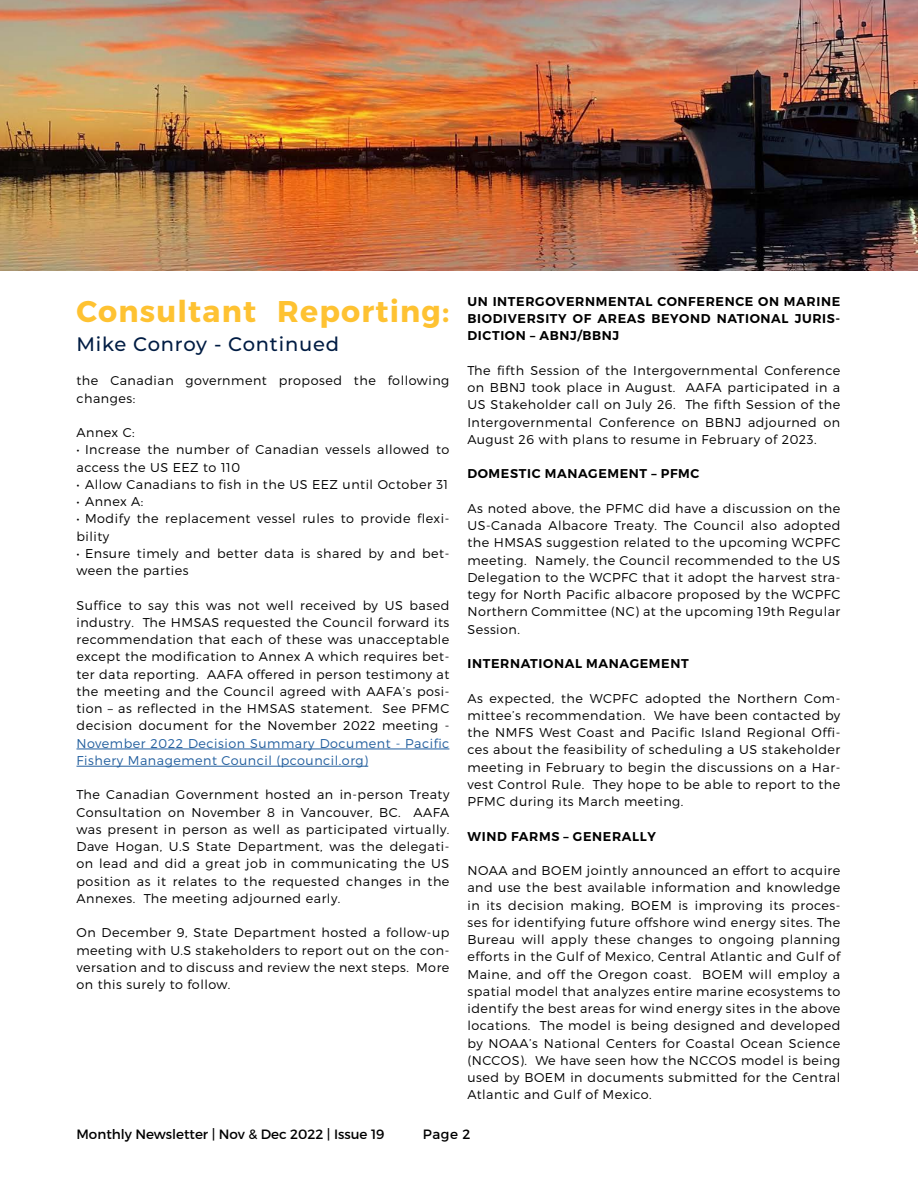
<style>
.page{position:relative;width:918px;height:1188px;background:#fff}
.page>*{position:absolute;margin:0;border:0;box-sizing:border-box;transform-origin:0 0}
.t1{font:700 30px "Montserrat";letter-spacing:.04em;color:#fec232}
.t2{font:500 19.5px "Montserrat";letter-spacing:.04em;color:#001c43}
.t3{font:13.5px "Montserrat";color:#000}
.t4{font:300 12.75px/17.2px "Montserrat";letter-spacing:.04em;color:#000;text-align:justify}
.t5{font:600 12.75px/17.2px "Montserrat";letter-spacing:.05em;color:#000;text-align:justify}
.t6{font:300 12.75px/17.2px "Montserrat";letter-spacing:.04em;color:#215e9e}
</style>
<div class="page">
<hr style="left:76px;top:749px;width:373px;height:1px;background:#215e9e">
<hr style="left:76px;top:766px;width:292px;height:1px;background:#215e9e">
<img style="left:0;top:0;width:918px;height:270px">
<h1 class="t1" style="left:76px;top:293px;width:374px">Consultant Reporting:</h1>
<h2 class="t2" style="left:76px;top:330px;width:264px">Mike Conroy - Continued</h2>
<p class="t4" style="left:76px;top:372px;width:374px">the Canadian government proposed the following changes:</p>
<p class="t4" style="left:76px;top:424px;width:60px">Annex C:</p>
<p class="t4" style="left:76px;top:441px;width:374px">• Increase the number of Canadian vessels allowed to access the US EEZ to 110</p>
<p class="t4" style="left:76px;top:476px;width:373px">• Allow Canadians to fish in the US EEZ until October 31</p>
<p class="t4" style="left:76px;top:493px;width:68px">• Annex A:</p>
<p class="t4" style="left:76px;top:510px;width:374px">• Modify the replacement vessel rules to provide flexi&shy;bility</p>
<p class="t4" style="left:76px;top:545px;width:374px">• Ensure timely and better data is shared by and bet&shy;ween the parties</p>
<p class="t4" style="left:76px;top:596px;width:374px">Suffice to say this was not well received by US based industry. The HMSAS requested the Council forward its recommendation that each of these was unacceptable except the modification to Annex A which requires bet&shy;ter data reporting. AAFA offered in person testimony at the meeting and the Council agreed with AAFA’s posi&shy;tion – as reflected in the HMSAS statement. See PFMC decision document for the November 2022 meeting -</p>
<p class="t6" style="left:76px;top:734px;width:374px">November 2022 Decision Summary Document - Pacific<br>Fishery Management Council (pcouncil.org)</p>
<p class="t4" style="left:76px;top:786px;width:374px">The Canadian Government hosted an in-person Treaty Consultation on November 8 in Vancouver, BC. AAFA was present in person as well as participated virtually.<br>Dave Hogan, U.S State Department, was the delegati&shy;on lead and did a great job in communicating the US position as it relates to the requested changes in the Annexes. The meeting adjourned early.</p>
<p class="t4" style="left:76px;top:924px;width:374px">On December 9, State Department hosted a follow-up meeting with U.S stakeholders to report out on the con&shy;versation and to discuss and review the next steps. More on this surely to follow.</p>
<p class="t5" style="left:467px;top:293px;width:374px">UN INTERGOVERNMENTAL CONFERENCE ON MARINE BIODIVERSITY OF AREAS BEYOND NATIONAL JURIS-DICTION – ABNJ/BBNJ</p>
<p class="t4" style="left:467px;top:361px;width:374px">The fifth Session of the Intergovernmental Conference on BBNJ took place in August. AAFA participated in a US Stakeholder call on July 26. The fifth Session of the Intergovernmental Conference on BBNJ adjourned on August 26 with plans to resume in February of 2023.</p>
<p class="t5" style="left:467px;top:465px;width:233px">DOMESTIC MANAGEMENT – PFMC</p>
<p class="t4" style="left:467px;top:499px;width:374px">As noted above, the PFMC did have a discussion on the US-Canada Albacore Treaty. The Council also adopted the HMSAS suggestion related to the upcoming WCPFC meeting. Namely, the Council recommended to the US Delegation to the WCPFC that it adopt the harvest stra&shy;tegy for North Pacific albacore proposed by the WCPFC Northern Committee (NC) at the upcoming 19th Regular Session.</p>
<p class="t5" style="left:467px;top:655px;width:223px">INTERNATIONAL MANAGEMENT</p>
<p class="t4" style="left:467px;top:689px;width:374px">As expected, the WCPFC adopted the Northern Com&shy;mittee’s recommendation. We have been contacted by the NMFS West Coast and Pacific Island Regional Offi&shy;ces about the feasibility of scheduling a US stakeholder meeting in February to begin the discussions on a Har&shy;vest Control Rule. They hope to be able to report to the PFMC during its March meeting.</p>
<p class="t5" style="left:467px;top:828px;width:190px">WIND FARMS – GENERALLY</p>
<p class="t4" style="left:467px;top:862px;width:374px">NOAA and BOEM jointly announced an effort to acquire and use the best available information and knowledge in its decision making, BOEM is improving its proces&shy;ses for identifying future offshore wind energy sites. The Bureau will apply these changes to ongoing planning efforts in the Gulf of Mexico, Central Atlantic and Gulf of Maine, and off the Oregon coast. BOEM will employ a spatial model that analyzes entire marine ecosystems to identify the best areas for wind energy sites in the above locations. The model is being designed and developed by NOAA’s National Centers for Coastal Ocean Science (NCCOS). We have seen how the NCCOS model is being used by BOEM in documents submitted for the Central Atlantic and Gulf of Mexico.</p>
<p class="t3" style="left:76px;top:1126px;width:310px">Monthly Newsletter | Nov &amp; Dec 2022 | Issue 19</p>
<p class="t3" style="left:423px;top:1126px;width:49px">Page 2</p>
</div>
